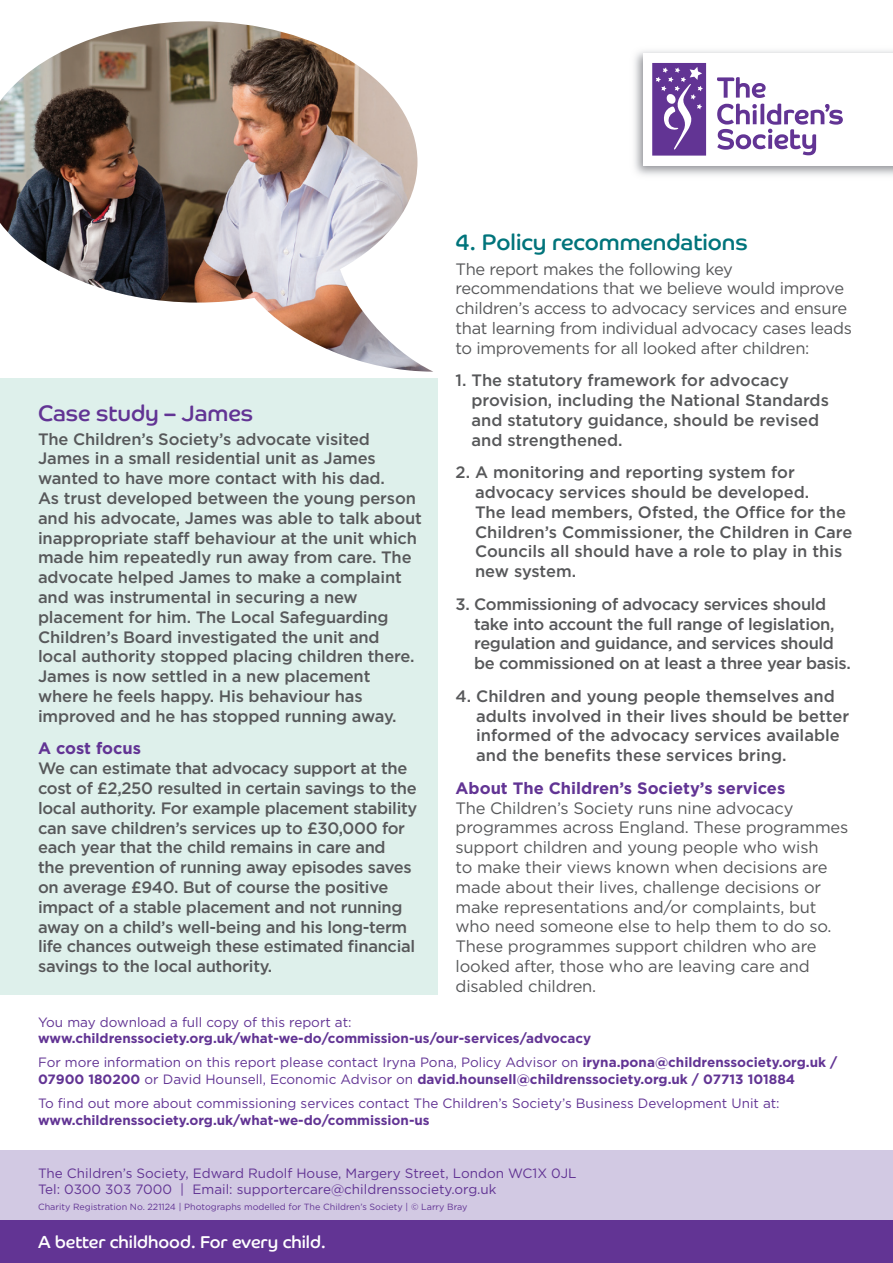
<style>
.page{position:relative;width:893px;height:1263px;background:#fff}
.page>*{position:absolute;margin:0;border:0;box-sizing:border-box;transform-origin:0 0}
.t1{font:22.5px "Co Headline";color:#00747b}
.t2{font:22.5px "Co Headline";color:#623494}
.t3{font:17.25px "Co Headline";color:#fff}
.t4{font:500 16.5px/19.8px "Gotham";letter-spacing:-.01em;color:#57585a}
.t5{font:16.5px/19.8px "Gotham";letter-spacing:-.01em;color:#57585a}
.t6{font:700 16.5px "Gotham";color:#623494}
.t7{font:13.5px/16.2px "Gotham";color:#623494}
.t8{font:700 13.5px/16.2px "Gotham";color:#623494}
.t9{font:9px "Gotham";color:#623494}
.s1{font-weight:700;color:#623494}
.s2{font-weight:400}
.s3{font-weight:700}
</style>
<div class="page">
<div style="left:0;top:1150px;width:893px;height:83px;background:#d2c9e3"></div>
<div style="left:0;top:1220px;width:893px;height:43px;background:#623494"></div>
<div style="left:0;top:378px;width:437px;height:616px;background:#def0eb"></div>
<img style="left:634px;top:50px;width:259px;height:126px">
<div style="left:643px;top:54px;width:250px;height:112px;background:#fff"></div>
<svg style="left:652px;top:63px;width:54px;height:93px;background:#7952a3"></svg>
<svg style="left:717px;top:77px;width:49px;height:21px"></svg>
<svg style="left:717px;top:104px;width:126px;height:51px"></svg>
<img style="left:0;top:21px;width:433px;height:351px">
<p class="t2" style="left:38px;top:399px;width:217px">Case study – James</p>
<p class="t4" style="left:38px;top:428px;width:385px">The Children’s Society’s advocate visited James in a small residential unit as James wanted to have more contact with his dad.<br>As trust developed between the young person and his advocate, James was able to talk about inappropriate staff behaviour at the unit which made him repeatedly run away from care. The advocate helped James to make a complaint and was instrumental in securing a new placement for him. The Local Safeguarding Children’s Board investigated the unit and local authority stopped placing children there.<br>James is now settled in a new placement where he feels happy. His behaviour has improved and he has stopped running away.</p>
<p class="t6" style="left:38px;top:739px;width:105px">A cost focus</p>
<p class="t4" style="left:38px;top:758px;width:381px">We can estimate that advocacy support at the cost of £2,250 resulted in certain savings to the local authority. For example placement stability can save children’s services up to £30,000 for each year that the child remains in care and<br>the prevention of running away episodes saves on average £940. But of course the positive impact of a stable placement and not running away on a child’s well-being and his long-term life chances outweigh these estimated financial savings to the local authority.</p>
<p class="t1" style="left:456px;top:229px;width:294px">4. Policy recommendations</p>
<p class="t5" style="left:456px;top:258px;width:398px">The report makes the following key recommendations that we believe would improve children’s access to advocacy services and ensure that learning from individual advocacy cases leads to improvements for all looked after children:</p>
<p class="t4" style="left:471px;top:370px;width:359px;text-indent:-16px">1. The statutory framework for advocacy provision, including the National Standards and statutory guidance, should be revised and strengthened.</p>
<p class="t4" style="left:475px;top:462px;width:379px;text-indent:-20px">2. A monitoring and reporting system for advocacy services should be developed.<br>The lead members, Ofsted, the Office for the Children’s Commissioner, the Children in Care Councils all should have a role to play in this new system.</p>
<p class="t4" style="left:474px;top:594px;width:378px;text-indent:-19px">3. Commissioning of advocacy services should take into account the full range of legislation, regulation and guidance, and services should be commissioned on at least a three year basis.</p>
<p class="t4" style="left:476px;top:686px;width:375px;text-indent:-21px">4. Children and young people themselves and adults involved in their lives should be better informed of the advocacy services available and the benefits these services bring.</p>
<p class="t5" style="left:456px;top:778px;width:394px"><span class="s1">About The Children’s Society’s services<br></span>The Children’s Society runs nine advocacy programmes across England. These programmes support children and young people who wish<br>to make their views known when decisions are made about their lives, challenge decisions or make representations and/or complaints, but who need someone else to help them to do so.<br>These programmes support children who are looked after, those who are leaving care and disabled children.</p>
<p class="t8" style="left:38px;top:1013px;width:555px"><span class="s2">You may download a full copy of this report at: </span>www.childrenssociety.org.uk/what-we-do/commission-us/our-services/advocacy</p>
<p class="t7" style="left:38px;top:1054px;width:801px">For more information on this report please contact Iryna Pona, Policy Advisor on <span class="s3">iryna.pona@childrenssociety.org.uk /<br>07900 180200</span> or David Hounsell, Economic Advisor on <span class="s3">david.hounsell@childrenssociety.org.uk / 07713 101884</span></p>
<p class="t7" style="left:38px;top:1095px;width:743px">To find out more about commissioning services contact The Children’s Society’s Business Development Unit at: <span class="s3">www.childrenssociety.org.uk/what-we-do/commission-us</span></p>
<p class="t7" style="left:38px;top:1164px;width:540px">The Children’s Society, Edward Rudolf House, Margery Street, London WC1X 0JL</p>
<p class="t7" style="left:38px;top:1180px;width:460px">Tel: 0300 303 7000 | Email: supportercare@childrenssociety.org.uk</p>
<p class="t9" style="left:38px;top:1202px;width:431px">Charity Registration No. 221124 | Photographs modelled for The Children’s Society | © Larry Bray</p>
<p class="t3" style="left:38px;top:1231px;width:289px">A better childhood. For every child.</p>
</div>
